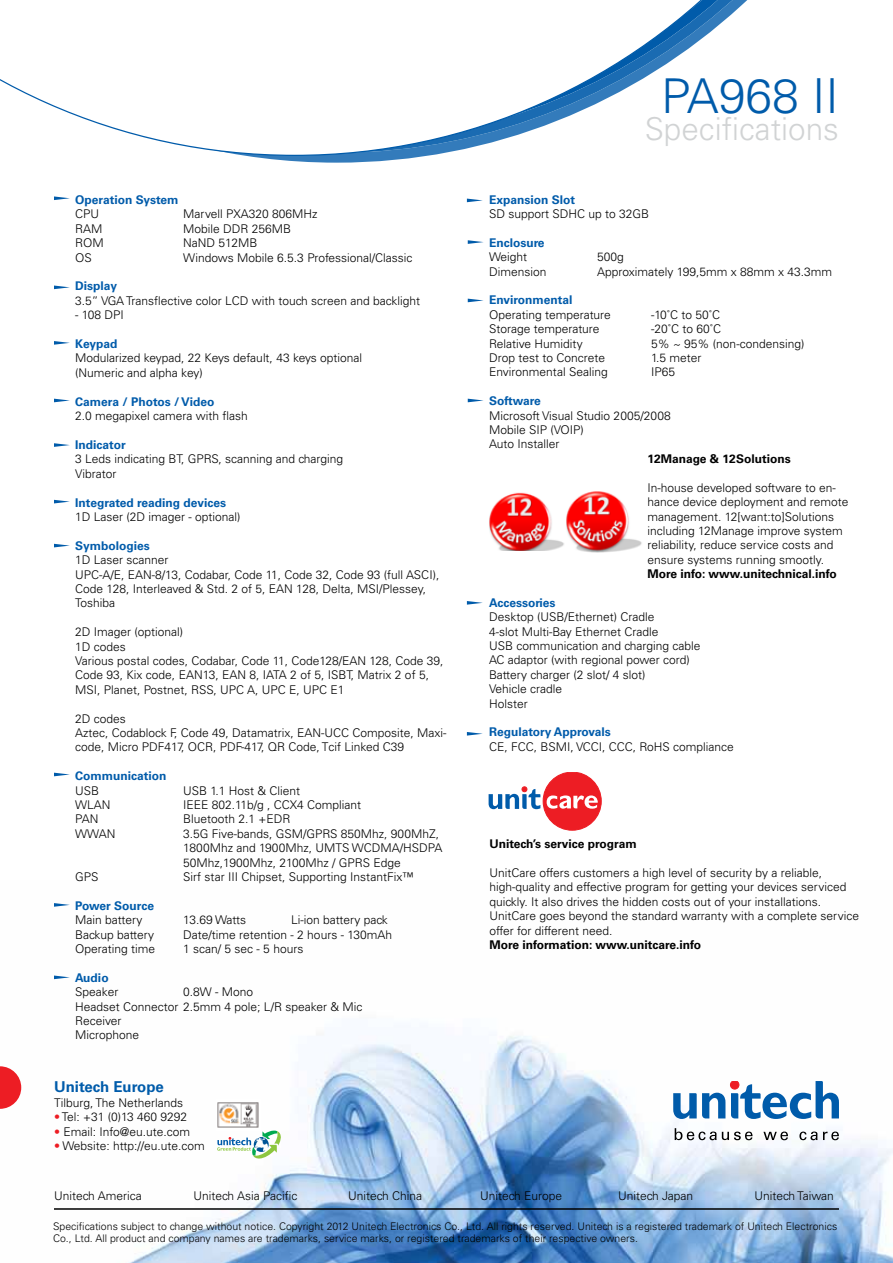
<style>
.page{position:relative;width:893px;height:1263px;background:#fff}
.page>*{position:absolute;margin:0;border:0;box-sizing:border-box;transform-origin:0 0}
.t1{font:300 48px "Univers";color:#005baa}
.t2{font:300 31.5px "Univers";color:#d1d3d4}
.t3{font:700 15px "Univers";color:#005baa}
.t4{font:300 12px/14.4px "Univers";color:#000}
.t5{font:700 12px "Univers";color:#005baa}
.t6{font:700 12px "Univers";color:#000}
.t7{font:300 12px "Univers";letter-spacing:-.02em;color:#000}
.t8{font:300 10.5px/12.6px "Univers";color:#000}
.s1{color:#ed1d24}
</style>
<div class="page">
<img style="left:21px;top:979px;width:872px;height:284px">
<svg style="left:248px;top:0;width:499px;height:163px"></svg>
<svg style="left:0;top:0;width:742px;height:156px"></svg>
<hr style="left:54px;top:1208px;width:785px;height:2px;background:#000">
<svg style="left:675px;top:1128px;width:78px;height:12px"></svg>
<svg style="left:763px;top:1131px;width:25px;height:9px"></svg>
<svg style="left:799px;top:1131px;width:18px;height:9px"></svg>
<svg style="left:823px;top:1131px;width:16px;height:9px"></svg>
<svg style="left:673px;top:1081px;width:166px;height:38px"></svg>
<svg style="left:0;top:1066px;width:21px;height:43px"></svg>
<svg style="left:54px;top:196px;width:16px;height:4px"></svg>
<svg style="left:54px;top:286px;width:16px;height:3px"></svg>
<svg style="left:54px;top:399px;width:16px;height:3px"></svg>
<svg style="left:54px;top:341px;width:16px;height:4px"></svg>
<svg style="left:54px;top:443px;width:16px;height:4px"></svg>
<svg style="left:54px;top:903px;width:16px;height:4px"></svg>
<svg style="left:467px;top:199px;width:16px;height:3px"></svg>
<svg style="left:54px;top:975px;width:16px;height:4px"></svg>
<svg style="left:54px;top:773px;width:16px;height:3px"></svg>
<svg style="left:467px;top:732px;width:16px;height:4px"></svg>
<svg style="left:468px;top:399px;width:16px;height:3px"></svg>
<img style="left:217px;top:1099px;width:43px;height:31px">
<svg style="left:217px;top:1130px;width:65px;height:29px"></svg>
<div style="left:543px;top:772px;width:58px;height:58px;background:#ed1d24;border-radius:50%"></div>
<div style="left:543px;top:772px;width:58px;height:58px;border:1px solid #ed1d24;border-radius:50%"></div>
<svg style="left:489px;top:787px;width:51px;height:22px"></svg>
<svg style="left:547px;top:795px;width:51px;height:14px"></svg>
<svg style="left:54px;top:500px;width:16px;height:3px"></svg>
<svg style="left:54px;top:544px;width:16px;height:3px"></svg>
<svg style="left:467px;top:601px;width:16px;height:4px"></svg>
<svg style="left:468px;top:299px;width:16px;height:3px"></svg>
<img style="left:489px;top:492px;width:75px;height:59px">
<img style="left:566px;top:491px;width:76px;height:62px">
<svg style="left:468px;top:240px;width:16px;height:4px"></svg>
<p class="t5" style="left:75px;top:193px;width:105px">Operation System</p>
<p class="t4" style="left:75px;top:207px;width:26px">CPU</p>
<p class="t4" style="left:183px;top:207px;width:136px">Marvell PXA320 806MHz</p>
<p class="t4" style="left:75px;top:221px;width:29px">RAM</p>
<p class="t4" style="left:183px;top:221px;width:110px">Mobile DDR 256MB</p>
<p class="t4" style="left:75px;top:236px;width:30px">ROM</p>
<p class="t4" style="left:183px;top:236px;width:76px">NaND 512MB</p>
<p class="t4" style="left:75px;top:250px;width:18px">OS</p>
<p class="t4" style="left:183px;top:250px;width:231px">Windows Mobile 6.5.3 Professional/Classic</p>
<p class="t5" style="left:75px;top:279px;width:43px">Display</p>
<p class="t4" style="left:75px;top:293px;width:346px">3.5” VGA Transflective color LCD with touch screen and backlight</p>
<p class="t4" style="left:75px;top:308px;width:50px">- 108 DPI</p>
<p class="t5" style="left:75px;top:337px;width:44px">Keypad</p>
<p class="t4" style="left:75px;top:351px;width:289px">Modularized keypad, 22 Keys default, 43 keys optional (Numeric and alpha key)</p>
<p class="t5" style="left:75px;top:394px;width:141px">Camera / Photos / Video</p>
<p class="t4" style="left:75px;top:409px;width:174px">2.0 megapixel camera with flash</p>
<p class="t5" style="left:75px;top:438px;width:52px">Indicator</p>
<p class="t4" style="left:75px;top:452px;width:270px">3 Leds indicating BT, GPRS, scanning and charging<br>Vibrator</p>
<p class="t5" style="left:75px;top:495px;width:152px">Integrated reading devices</p>
<p class="t4" style="left:75px;top:509px;width:167px">1D Laser (2D imager - optional)</p>
<p class="t5" style="left:75px;top:538px;width:76px">Symbologies</p>
<p class="t4" style="left:75px;top:553px;width:366px">1D Laser scanner<br>UPC-A/E, EAN-8/13, Codabar, Code 11, Code 32, Code 93 (full ASCI), Code 128, Interleaved &amp; Std. 2 of 5, EAN 128, Delta, MSI/Plessey, Toshiba</p>
<p class="t4" style="left:75px;top:625px;width:370px">2D Imager (optional)<br>1D codes<br>Various postal codes, Codabar, Code 11, Code128/EAN 128, Code 39, Code 93, Kix code, EAN13, EAN 8, IATA 2 of 5, ISBT, Matrix 2 of 5, MSI, Planet, Postnet, RSS, UPC A, UPC E, UPC E1</p>
<p class="t4" style="left:75px;top:711px;width:373px">2D codes<br>Aztec, Codablock F, Code 49, Datamatrix, EAN-UCC Composite, Maxi&shy;code, Micro PDF417, OCR, PDF-417, QR Code, Tcif Linked C39</p>
<p class="t5" style="left:75px;top:769px;width:93px">Communication</p>
<p class="t4" style="left:75px;top:783px;width:25px">USB</p>
<p class="t4" style="left:183px;top:783px;width:119px">USB 1.1 Host &amp; Client</p>
<p class="t4" style="left:75px;top:797px;width:37px">WLAN</p>
<p class="t4" style="left:183px;top:797px;width:180px">IEEE 802.11b/g , CCX4 Compliant</p>
<p class="t4" style="left:75px;top:812px;width:25px">PAN</p>
<p class="t4" style="left:183px;top:812px;width:109px">Bluetooth 2.1 +EDR</p>
<p class="t4" style="left:75px;top:826px;width:42px">WWAN</p>
<p class="t4" style="left:183px;top:826px;width:261px">3.5G Five-bands, GSM/GPRS 850Mhz, 900MhZ,<br>1800Mhz and 1900Mhz, UMTS WCDMA/HSDPA<br>50Mhz,1900Mhz, 2100Mhz / GPRS Edge</p>
<p class="t4" style="left:75px;top:869px;width:25px">GPS</p>
<p class="t4" style="left:183px;top:869px;width:232px">Sirf star III Chipset, Supporting InstantFix™</p>
<p class="t5" style="left:75px;top:898px;width:80px">Power Source</p>
<p class="t4" style="left:75px;top:913px;width:69px">Main battery</p>
<p class="t7" style="left:183px;top:913px;width:64px">13.69 Watts</p>
<p class="t4" style="left:291px;top:913px;width:98px">Li-ion battery pack</p>
<p class="t4" style="left:75px;top:927px;width:81px">Backup battery</p>
<p class="t4" style="left:183px;top:927px;width:210px">Date/time retention - 2 hours - 130mAh</p>
<p class="t4" style="left:75px;top:941px;width:82px">Operating time</p>
<p class="t4" style="left:183px;top:941px;width:122px">1 scan/ 5 sec - 5 hours</p>
<p class="t5" style="left:75px;top:970px;width:35px">Audio</p>
<p class="t4" style="left:75px;top:985px;width:45px">Speaker</p>
<p class="t4" style="left:75px;top:985px;width:289px;text-indent:108px">0.8W - Mono<br>Headset Connector 2.5mm 4 pole; L/R speaker &amp; Mic<br>Receiver<br>Microphone</p>
<p class="t3" style="left:54px;top:1078px;width:111px">Unitech Europe</p>
<p class="t4" style="left:54px;top:1095px;width:131px">Tilburg, The Netherlands</p>
<p class="t4" style="left:54px;top:1110px;width:135px"><span class="s1">•</span> Tel: +31 (0)13 460 9292</p>
<p class="t4" style="left:54px;top:1124px;width:138px"><span class="s1">•</span> Email: Info@eu.ute.com</p>
<p class="t4" style="left:54px;top:1138px;width:152px"><span class="s1">•</span> Website: http://eu.ute.com</p>
<h1 class="t1" style="left:661px;top:67px;width:179px">PA968 II</h1>
<h2 class="t2" style="left:645px;top:110px;width:196px">Specifications</h2>
<p class="t5" style="left:489px;top:192px;width:88px">Expansion Slot</p>
<p class="t4" style="left:489px;top:206px;width:162px">SD support SDHC up to 32GB</p>
<p class="t5" style="left:489px;top:235px;width:57px">Enclosure</p>
<p class="t4" style="left:489px;top:250px;width:40px">Weight</p>
<p class="t4" style="left:597px;top:250px;width:28px">500g</p>
<p class="t4" style="left:489px;top:264px;width:59px">Dimension</p>
<p class="t4" style="left:597px;top:264px;width:237px">Approximately 199,5mm x 88mm x 43.3mm</p>
<p class="t5" style="left:489px;top:293px;width:85px">Environmental</p>
<p class="t4" style="left:489px;top:307px;width:123px">Operating temperature</p>
<p class="t4" style="left:651px;top:307px;width:71px">-10˚C to 50˚C</p>
<p class="t4" style="left:489px;top:322px;width:112px">Storage temperature</p>
<p class="t4" style="left:651px;top:322px;width:72px">-20˚C to 60˚C</p>
<p class="t4" style="left:489px;top:336px;width:95px">Relative Humidity</p>
<p class="t4" style="left:651px;top:336px;width:155px">5% ~ 95% (non-condensing)</p>
<p class="t4" style="left:489px;top:350px;width:118px">Drop test to Concrete</p>
<p class="t4" style="left:651px;top:350px;width:52px">1.5 meter</p>
<p class="t4" style="left:489px;top:365px;width:120px">Environmental Sealing</p>
<p class="t4" style="left:651px;top:365px;width:26px">IP65</p>
<p class="t5" style="left:489px;top:394px;width:53px">Software</p>
<p class="t4" style="left:489px;top:408px;width:183px">Microsoft Visual Studio 2005/2008<br>Mobile SIP (VOIP)<br>Auto Installer</p>
<p class="t6" style="left:647px;top:452px;width:145px">12Manage &amp; 12Solutions</p>
<p class="t4" style="left:647px;top:480px;width:202px">In-house developed software to en&shy;hance device deployment and remote management. 12[want:to]Solutions including 12Manage improve system reliability, reduce service costs and ensure systems running smootly.</p>
<p class="t6" style="left:647px;top:567px;width:191px">More info: www.unitechnical.info</p>
<p class="t5" style="left:489px;top:595px;width:68px">Accessories</p>
<p class="t4" style="left:489px;top:610px;width:213px">Desktop (USB/Ethernet) Cradle<br>4-slot Multi-Bay Ethernet Cradle<br>USB communication and charging cable<br>AC adaptor (with regional power cord)<br>Battery charger (2 slot/ 4 slot)<br>Vehicle cradle<br>Holster</p>
<p class="t5" style="left:489px;top:725px;width:123px">Regulatory Approvals</p>
<p class="t4" style="left:489px;top:739px;width:246px">CE, FCC, BSMI, VCCI, CCC, RoHS compliance</p>
<p class="t6" style="left:489px;top:837px;width:149px">Unitech’s service program</p>
<p class="t4" style="left:489px;top:866px;width:371px">UnitCare offers customers a high level of security by a reliable, high-quality and effective program for getting your devices serviced quickly. It also drives the hidden costs out of your installations.<br>UnitCare goes beyond the standard warranty with a complete service offer for different need.</p>
<p class="t6" style="left:489px;top:938px;width:213px">More information: www.unitcare.info</p>
<p class="t4" style="left:54px;top:1189px;width:89px">Unitech America</p>
<p class="t4" style="left:194px;top:1189px;width:105px">Unitech Asia Pacific</p>
<p class="t4" style="left:348px;top:1189px;width:76px">Unitech China</p>
<p class="t4" style="left:480px;top:1189px;width:84px">Unitech Europe</p>
<p class="t4" style="left:618px;top:1189px;width:77px">Unitech Japan</p>
<p class="t4" style="left:754px;top:1189px;width:81px">Unitech Taiwan</p>
<p class="t8" style="left:53px;top:1220px;width:786px">Specifications subject to change without notice. Copyright 2012 Unitech Electronics Co., Ltd. All rights reserved. Unitech is a registered trademark of Unitech Electronics<br>Co., Ltd. All product and company names are trademarks, service marks, or registered trademarks of their respective owners.</p>
</div>
